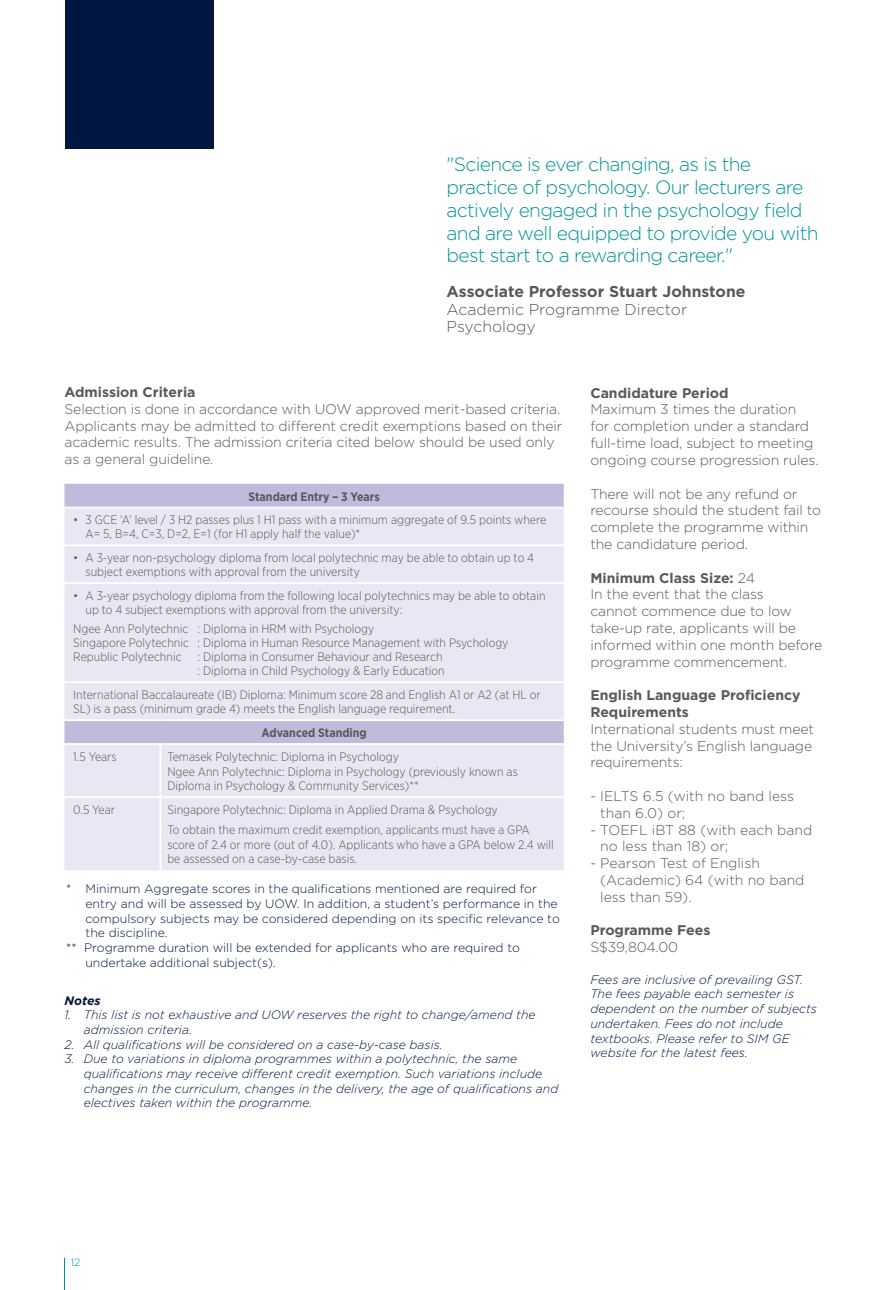
<style>
.page{position:relative;width:893px;height:1290px;background:#fff}
.page>*{position:absolute;margin:0;border:0;box-sizing:border-box;transform-origin:0 0}
.t1{font:300 19.25px/22.8px "Gotham";letter-spacing:-.035em;color:#009597}
.t2{font:300 15.75px/17.5px "Gotham";color:#58595b}
.t3{font:700 15.75px "Gotham";color:#58595b}
.t4{font:300 14px/16.8px "Gotham";letter-spacing:-.01em;color:#58595b}
.t5{font:700 14px/16.8px "Gotham";color:#58595b}
.t6{font:300 12.25px/14px "Gotham Narrow";color:#58595b}
.t7{font:italic 300 12.25px/14.7px "Gotham";color:#001742}
.t8{font:300 12.25px "Gotham";color:#001742}
.t9{font:700 12.25px "Gotham Narrow";color:#58595b}
.t10{font:italic 700 12.25px "Gotham";letter-spacing:-.005em;color:#001742}
.t11{font:300 10.5px "Gotham";color:#009597}
.s1{font-weight:700}
</style>
<div class="page">
<hr style="left:64px;top:1258px;width:1px;height:32px;background:#009597">
<div style="left:65px;top:0;width:149px;height:149px;background:#001742"></div>
<div style="left:64px;top:484px;width:500px;height:23px;background:#c0bbdd"></div>
<div style="left:64px;top:508px;width:500px;height:362px;background:#e9e7f4"></div>
<hr style="left:64px;top:544px;width:96px;height:2px;background:#fff">
<hr style="left:160px;top:544px;width:404px;height:2px;background:#fff">
<hr style="left:64px;top:582px;width:96px;height:2px;background:#fff">
<hr style="left:160px;top:582px;width:404px;height:2px;background:#fff">
<hr style="left:64px;top:681px;width:96px;height:2px;background:#fff">
<hr style="left:160px;top:681px;width:404px;height:2px;background:#fff">
<hr style="left:64px;top:719px;width:96px;height:2px;background:#fff">
<hr style="left:160px;top:719px;width:404px;height:2px;background:#fff">
<hr style="left:159px;top:798px;width:2px;height:72px;background:#fff">
<hr style="left:64px;top:743px;width:96px;height:2px;background:#fff">
<hr style="left:160px;top:743px;width:404px;height:2px;background:#fff">
<hr style="left:159px;top:745px;width:2px;height:51px;background:#fff">
<hr style="left:64px;top:796px;width:96px;height:2px;background:#fff">
<hr style="left:160px;top:796px;width:404px;height:2px;background:#fff">
<h1 class="t1" style="left:446px;top:153px;width:374px">"Science is ever changing, as is the practice of psychology. Our lecturers are actively engaged in the psychology field and are well equipped to provide you with best start to a rewarding career."</h1>
<p class="t3" style="left:446px;top:281px;width:300px">Associate Professor Stuart Johnstone</p>
<p class="t2" style="left:446px;top:300px;width:242px">Academic Programme Director<br>Psychology</p>
<p class="t5" style="left:64px;top:383px;width:133px">Admission Criteria</p>
<p class="t4" style="left:64px;top:400px;width:499px">Selection is done in accordance with UOW approved merit-based criteria.<br>Applicants may be admitted to different credit exemptions based on their academic results. The admission criteria cited below should be used only as a general guideline.</p>
<p class="t9" style="left:248px;top:488px;width:133px">Standard Entry – 3 Years</p>
<p class="t6" style="left:85px;top:513px;width:462px;text-indent:-12px">• 3 GCE ‘A’ level / 3 H2 passes plus 1 H1 pass with a minimum aggregate of 9.5 points where<br>A= 5, B=4, C=3, D=2, E=1 (for H1 apply half the value)*</p>
<p class="t6" style="left:85px;top:550px;width:450px;text-indent:-12px">• A 3-year non-psychology diploma from local polytechnic may be able to obtain up to 4 subject exemptions with approval from the university</p>
<p class="t6" style="left:85px;top:588px;width:462px;text-indent:-12px">• A 3-year psychology diploma from the following local polytechnics may be able to obtain up to 4 subject exemptions with approval from the university:</p>
<p class="t6" style="left:73px;top:622px;width:437px">Ngee Ann Polytechnic : Diploma in HRM with Psychology<br>Singapore Polytechnic : Diploma in Human Resource Management with Psychology<br>Republic Polytechnic</p>
<p class="t6" style="left:197px;top:650px;width:249px">: Diploma in Consumer Behaviour and Research : Diploma in Child Psychology &amp; Early Education</p>
<p class="t6" style="left:73px;top:687px;width:469px">International Baccalaureate (IB) Diploma: Minimum score 28 and English A1 or A2 (at HL or<br>SL) is a pass (minimum grade 4) meets the English language requirement.</p>
<p class="t9" style="left:262px;top:725px;width:107px">Advanced Standing</p>
<p class="t6" style="left:73px;top:749px;width:45px">1.5 Years</p>
<p class="t6" style="left:167px;top:749px;width:352px;line-height:14.7px">Temasek Polytechnic: Diploma in Psychology<br>Ngee Ann Polytechnic: Diploma in Psychology (previously known as<br>Diploma in Psychology &amp; Community Services)**</p>
<p class="t6" style="left:73px;top:802px;width:43px">0.5 Year</p>
<p class="t6" style="left:167px;top:799px;width:364px;line-height:19.9px">Singapore Polytechnic: Diploma in Applied Drama &amp; Psychology<br>To obtain the maximum credit exemption, applicants must have a GPA</p>
<p class="t6" style="left:167px;top:837px;width:388px;line-height:14.7px">score of 2.4 or more (out of 4.0). Applicants who have a GPA below 2.4 will be assessed on a case-by-case basis.</p>
<p class="t8" style="left:66px;top:881px;width:472px">* Minimum Aggregate scores in the qualifications mentioned are required for</p>
<p class="t8" style="left:85px;top:896px;width:474px">entry and will be assessed by UOW. In addition, a student’s performance in the</p>
<p class="t8" style="left:85px;top:910px;width:476px">compulsory subjects may be considered depending on its specific relevance to</p>
<p class="t8" style="left:85px;top:925px;width:84px">the discipline.</p>
<p class="t8" style="left:66px;top:940px;width:455px">** Programme duration will be extended for applicants who are required to</p>
<p class="t8" style="left:85px;top:954px;width:192px">undertake additional subject(s).</p>
<p class="t10" style="left:64px;top:992px;width:38px">Notes</p>
<p class="t7" style="left:84px;top:1007px;width:453px;text-indent:-19px">1. This list is not exhaustive and UOW reserves the right to change/amend the admission criteria.</p>
<p class="t7" style="left:64px;top:1036px;width:380px">2. All qualifications will be considered on a case-by-case basis.</p>
<p class="t7" style="left:84px;top:1051px;width:476px;text-indent:-19px">3. Due to variations in diploma programmes within a polytechnic, the same qualifications may receive different credit exemption. Such variations include changes in the curriculum, changes in the delivery, the age of qualifications and electives taken within the programme.</p>
<p class="t5" style="left:590px;top:384px;width:140px">Candidature Period</p>
<p class="t4" style="left:590px;top:401px;width:230px">Maximum 3 times the duration for completion under a standard full-time load, subject to meeting ongoing course progression rules.</p>
<p class="t4" style="left:590px;top:485px;width:232px">There will not be any refund or recourse should the student fail to complete the programme within the candidature period.</p>
<p class="t4" style="left:590px;top:569px;width:234px"><span class="s1">Minimum Class Size:</span> 24<br>In the event that the class<br>cannot commence due to low take-up rate, applicants will be informed within one month before programme commencement.</p>
<p class="t5" style="left:590px;top:687px;width:212px">English Language Proficiency<br>Requirements</p>
<p class="t4" style="left:590px;top:720px;width:225px">International students must meet the University’s English language requirements:</p>
<p class="t4" style="left:600px;top:787px;width:195px;text-indent:-10px">- IELTS 6.5 (with no band less than 6.0) or;</p>
<p class="t4" style="left:600px;top:821px;width:214px;text-indent:-10px">- TOEFL iBT 88 (with each band no less than 18) or;</p>
<p class="t4" style="left:600px;top:854px;width:206px;text-indent:-10px">- Pearson Test of English (Academic) 64 (with no band less than 59).</p>
<p class="t5" style="left:590px;top:922px;width:122px">Programme Fees</p>
<p class="t4" style="left:590px;top:938px;width:89px">S$39,804.00</p>
<p class="t7" style="left:590px;top:972px;width:228px">Fees are inclusive of prevailing GST.<br>The fees payable each semester is dependent on the number of subjects undertaken. Fees do not include textbooks. Please refer to SIM GE website for the latest fees.</p>
<p class="t11" style="left:71px;top:1256px;width:11px">12</p>
</div>
